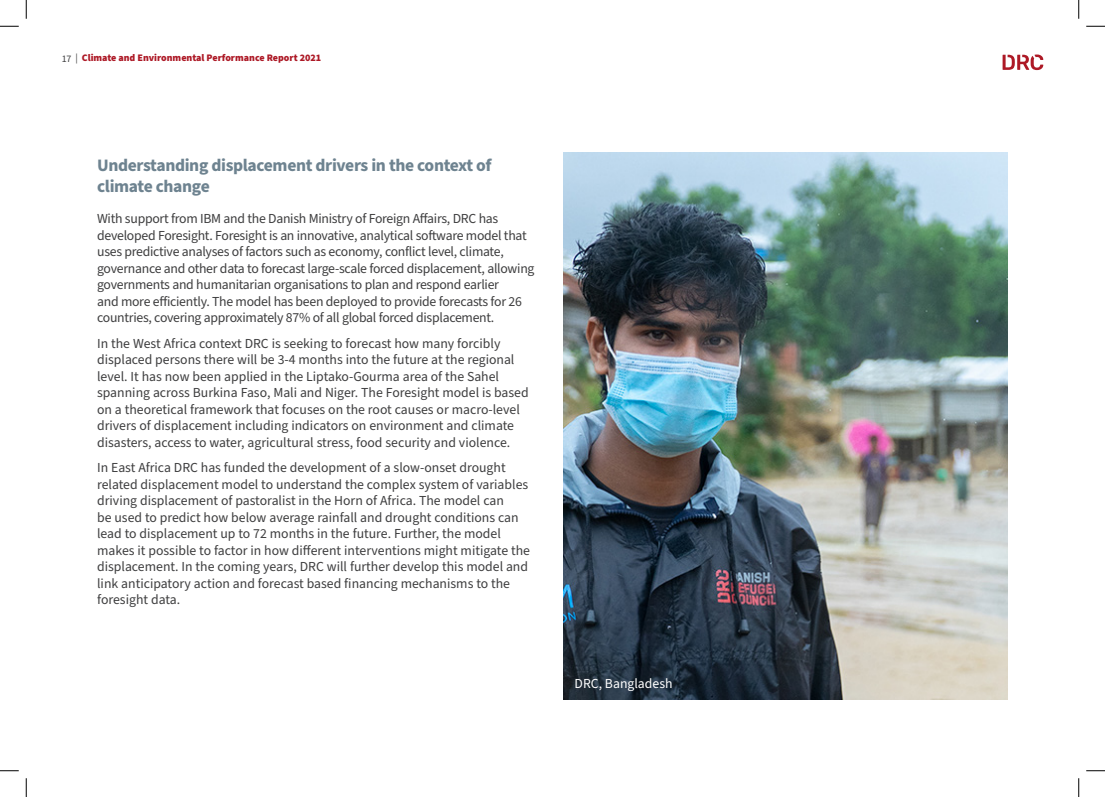
<style>
.page{position:relative;width:1105px;height:797px;background:#fff}
.page>*{position:absolute;margin:0;border:0;box-sizing:border-box;transform-origin:0 0}
.Box_numbers{font:700 17.5px/21px "Source Sans Pro";letter-spacing:-.02em;color:#6e8390}
.Box_numbers-2{font:13.75px/16.5px "Source Sans Pro";color:#3e3e3f}
.Box_numbers-3{font:13.75px/16.5px "Source Sans Pro";letter-spacing:-.02em;color:#3e3e3f}
.Body_copy{font:13.75px "Source Sans Pro";color:#fff}
.t1{font:900 10px "Source Sans Pro";color:#ad1926}
.s1{font-weight:400;color:#3e3e3f}
</style>
<div class="page">
<svg style="left:1002px;top:54px;width:41px;height:16px"></svg>
<img style="left:563px;top:153px;width:445px;height:546px">
<svg style="left:0;top:25px;width:19px;height:2px"></svg>
<svg style="left:1086px;top:25px;width:19px;height:2px"></svg>
<svg style="left:0;top:770px;width:19px;height:1px"></svg>
<svg style="left:1086px;top:770px;width:19px;height:1px"></svg>
<svg style="left:25px;top:0;width:2px;height:19px"></svg>
<svg style="left:25px;top:778px;width:2px;height:19px"></svg>
<svg style="left:1078px;top:0;width:1px;height:19px"></svg>
<svg style="left:1078px;top:778px;width:1px;height:19px"></svg>
<p class="t1" style="left:62px;top:51px;width:261px"><span class="s1">17 |</span> Climate and Environmental Performance Report 2021</p>
<p class="Box_numbers" style="left:97px;top:155px;width:396px">Understanding displacement drivers in the context of climate change</p>
<p class="Box_numbers-3" style="left:97px;top:211px;width:403px">With support from IBM and the Danish Ministry of Foreign Affairs, DRC has</p>
<p class="Box_numbers-3" style="left:97px;top:227px;width:439px">developed Foresight. Foresight is an innovative, analytical software model that uses predictive analyses of factors such as economy, conflict level, climate, governance and other data to forecast large-scale forced displacement, allowing governments and humanitarian organisations to plan and respond earlier<br>and more efficiently. The model has been deployed to provide forecasts for 26 countries, covering approximately 87% of all global forced displacement.</p>
<p class="Box_numbers-2" style="left:97px;top:335px;width:433px">In the West Africa context DRC is seeking to forecast how many forcibly displaced persons there will be 3-4 months into the future at the regional level. It has now been applied in the Liptako-Gourma area of the Sahel spanning across Burkina Faso, Mali and Niger. The Foresight model is based on a theoretical framework that focuses on the root causes or macro-level drivers of displacement including indicators on environment and climate disasters, access to water, agricultural stress, food security and violence.</p>
<p class="Box_numbers-2" style="left:97px;top:460px;width:434px">In East Africa DRC has funded the development of a slow-onset drought related displacement model to understand the complex system of variables driving displacement of pastoralist in the Horn of Africa. The model can<br>be used to predict how below average rainfall and drought conditions can lead to displacement up to 72 months in the future. Further, the model makes it possible to factor in how different interventions might mitigate the displacement. In the coming years, DRC will further develop this model and link anticipatory action and forecast based financing mechanisms to the foresight data.</p>
<p class="Body_copy" style="left:575px;top:674px;width:99px">DRC, Bangladesh</p>
</div>
